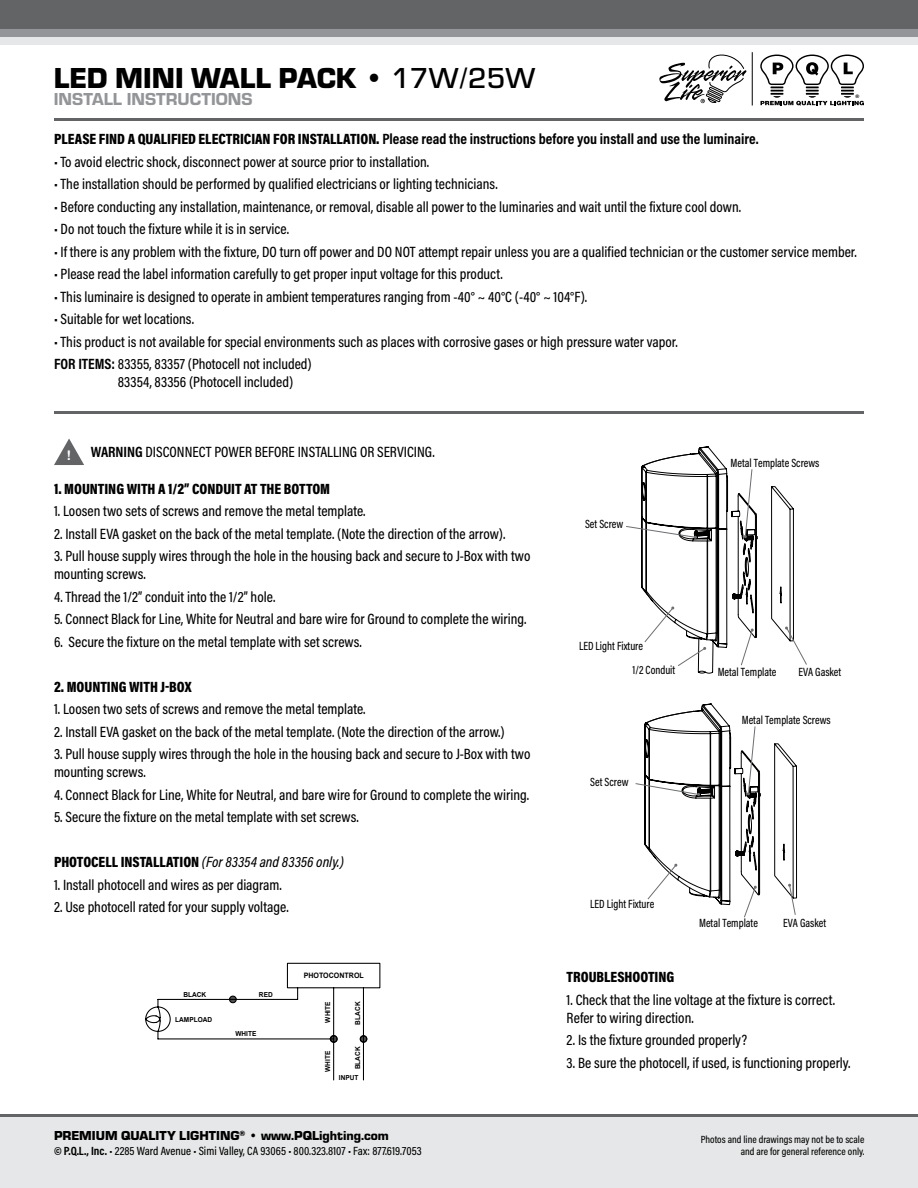
<style>
.page{position:relative;width:918px;height:1188px;background:#fff}
.page>*{position:absolute;margin:0;border:0;box-sizing:border-box;transform-origin:0 0}
.t1{font:900 30px "Eurostile";color:#000}
.t2{font:18px "Eurostile Hea";color:#939598}
.t3{font:500 15px/18px "Acumin Pro Cond";color:#000}
.t4{font:700 15px "Acumin Pro Cond";color:#000}
.t5{font:900 15px "Acumin Pro Cond";color:#000}
.t6{font:italic 500 15px "Acumin Pro Cond";letter-spacing:.005em;color:#000}
.t7{font:900 13.5px "Eurostile";color:#000}
.t8{font:700 13.2px "Helvetica";color:#fff}
.t9{font:500 12px/23.9px "Acumin Pro Cond";color:#000;scale:.93 1}
.t10{font:500 12px "Acumin Pro Cond";color:#000}
.t11{font:500 10.5px "Acumin Pro Cond";color:#000}
.t12{font:700 7.5px "Arial";color:#000;scale:.95 1}
.t13{font:700 6.9px "Arial";color:#000;scale:.95 1}
.t14{font:700 4.8px "Helvetica";color:#000;scale:1.07 1}
.s1{font-weight:500}
.s2{font-family:"Acumin Pro Cond";font-weight:500}
.s3{font-weight:900}
.s4{font-weight:700}
.s5{font-weight:900;font-style:normal}
</style>
<div class="page">
<svg style="left:659px;top:54px;width:87px;height:49px"></svg>
<hr style="left:752px;top:52px;width:1px;height:54px;background:#000">
<div style="left:0;top:1115px;width:918px;height:73px;background:#e6e7e8"></div>
<hr style="left:0;top:1114px;width:918px;height:3px;background:#636466">
<div style="left:0;top:27px;width:918px;height:18px;background:#e6e7e8"></div>
<div style="left:0;top:20px;width:918px;height:17px;background:#939598"></div>
<div style="left:0;top:0;width:918px;height:28px;background:#636466"></div>
<hr style="left:54px;top:118px;width:810px;height:3px;background:#636466">
<svg style="left:760px;top:55px;width:104px;height:51px"></svg>
<svg style="left:54px;top:438px;width:30px;height:27px"></svg>
<hr style="left:54px;top:412px;width:810px;height:2px;background:#636466">
<svg style="left:145px;top:962px;width:236px;height:119px"></svg>
<svg style="left:635px;top:703px;width:163px;height:215px"></svg>
<svg style="left:626px;top:446px;width:181px;height:228px"></svg>
<h1 class="t1" style="left:54px;top:57px;width:483px">LED MINI WALL PACK <span class="s1">• 17W</span><span class="s2">/</span><span class="s1">25W</span></h1>
<p class="t2" style="left:54px;top:86px;width:200px">INSTALL INSTRUCTIONS</p>
<p class="t14" style="left:856px;top:92px;width:5px">®</p>
<p class="t4" style="left:54px;top:129px;width:706px"><span class="s3">PLEASE FIND A QUALIFIED ELECTRICIAN FOR INSTALLATION.</span> Please read the instructions before you install and use the luminaire.</p>
<p class="t3" style="left:54px;top:152px;width:377px">• To avoid electric shock, disconnect power at source prior to installation.</p>
<p class="t3" style="left:54px;top:175px;width:445px">• The installation should be performed by qualified electricians or lighting technicians.</p>
<p class="t3" style="left:54px;top:197px;width:689px">• Before conducting any installation, maintenance, or removal, disable all power to the luminaries and wait until the fixture cool down.</p>
<p class="t3" style="left:54px;top:220px;width:237px">• Do not touch the fixture while it is in service.</p>
<p class="t3" style="left:54px;top:242px;width:804px">• If there is any problem with the fixture, DO turn off power and DO NOT attempt repair unless you are a qualified technician or the customer service member.</p>
<p class="t3" style="left:54px;top:265px;width:450px">• Please read the label information carefully to get proper input voltage for this product.</p>
<p class="t3" style="left:54px;top:287px;width:535px">• This luminaire is designed to operate in ambient temperatures ranging from -40° ~ 40°C (-40° ~ 104°F).</p>
<p class="t3" style="left:54px;top:310px;width:142px">• Suitable for wet locations.</p>
<p class="t3" style="left:54px;top:332px;width:625px">• This product is not available for special environments such as places with corrosive gases or high pressure water vapor.</p>
<p class="t3" style="left:54px;top:355px;width:259px"><span class="s4">FOR ITEMS:</span> 83355, 83357 (Photocell not included)</p>
<p class="t3" style="left:118px;top:373px;width:177px">83354, 83356 (Photocell included)</p>
<p class="t8" style="left:66px;top:444px;width:6px">!</p>
<p class="t3" style="left:91px;top:443px;width:345px"><span class="s4">WARNING</span> DISCONNECT POWER BEFORE INSTALLING OR SERVICING.</p>
<p class="t5" style="left:54px;top:479px;width:278px">1. MOUNTING WITH A 1/2” CONDUIT AT THE BOTTOM</p>
<p class="t3" style="left:54px;top:502px;width:313px">1. Loosen two sets of screws and remove the metal template.</p>
<p class="t3" style="left:54px;top:524px;width:453px">2. Install EVA gasket on the back of the metal template. (Note the direction of the arrow).</p>
<p class="t3" style="left:54px;top:547px;width:478px">3. Pull house supply wires through the hole in the housing back and secure to J-Box with two mounting screws.</p>
<p class="t3" style="left:54px;top:587px;width:223px">4. Thread the 1/2” conduit into the 1/2” hole.</p>
<p class="t3" style="left:54px;top:610px;width:474px">5. Connect Black for Line, White for Neutral and bare wire for Ground to complete the wiring.</p>
<p class="t3" style="left:54px;top:632px;width:309px">6. Secure the fixture on the metal template with set screws.</p>
<p class="t5" style="left:54px;top:677px;width:139px">2. MOUNTING WITH J-BOX</p>
<p class="t3" style="left:54px;top:700px;width:313px">1. Loosen two sets of screws and remove the metal template.</p>
<p class="t3" style="left:54px;top:722px;width:452px">2. Install EVA gasket on the back of the metal template. (Note the direction of the arrow.)</p>
<p class="t3" style="left:54px;top:745px;width:478px">3. Pull house supply wires through the hole in the housing back and secure to J-Box with two mounting screws.</p>
<p class="t3" style="left:54px;top:785px;width:477px">4. Connect Black for Line, White for Neutral, and bare wire for Ground to complete the wiring.</p>
<p class="t3" style="left:54px;top:808px;width:306px">5. Secure the fixture on the metal template with set screws.</p>
<p class="t6" style="left:54px;top:853px;width:291px"><span class="s5">PHOTOCELL INSTALLATION</span> (For 83354 and 83356 only.)</p>
<p class="t3" style="left:54px;top:875px;width:229px">1. Install photocell and wires as per diagram.</p>
<p class="t3" style="left:54px;top:898px;width:236px">2. Use photocell rated for your supply voltage.</p>
<p class="t13" style="left:183px;top:990px;width:26px">BLACK</p>
<p class="t13" style="left:175px;top:1015px;width:40px">LAMPLOAD</p>
<p class="t13" style="left:259px;top:990px;width:16px">RED</p>
<p class="t13" style="left:235px;top:1029px;width:24px">WHITE</p>
<p class="t12" style="left:304px;top:972px;width:65px">PHOTOCONTROL</p>
<p class="t13" style="left:324px;top:1023px;width:24px;rotate:-90deg">WHITE</p>
<p class="t13" style="left:324px;top:1072px;width:24px;rotate:-90deg">WHITE</p>
<p class="t13" style="left:354px;top:1025px;width:26px;rotate:-90deg">BLACK</p>
<p class="t13" style="left:354px;top:1069px;width:26px;rotate:-90deg">BLACK</p>
<p class="t13" style="left:339px;top:1074px;width:22px">INPUT</p>
<p class="t9" style="left:585px;top:512px;width:43px">Set Screw</p>
<p class="t9" style="left:731px;top:450px;width:97px">Metal Template Screws</p>
<p class="t9" style="left:633px;top:634px;width:47px;text-indent:-54px">LED Light Fixture<br>1/2 Conduit</p>
<p class="t9" style="left:590px;top:769px;width:43px">Set Screw</p>
<p class="t9" style="left:718px;top:659px;width:65px">Metal Template</p>
<p class="t9" style="left:798px;top:659px;width:48px">EVA Gasket</p>
<p class="t9" style="left:742px;top:708px;width:97px">Metal Template Screws</p>
<p class="t9" style="left:590px;top:891px;width:70px">LED Light Fixture</p>
<p class="t9" style="left:699px;top:911px;width:65px">Metal Template</p>
<p class="t9" style="left:783px;top:911px;width:48px">EVA Gasket</p>
<p class="t5" style="left:567px;top:967px;width:109px">TROUBLESHOOTING</p>
<p class="t3" style="left:567px;top:990px;width:270px">1. Check that the line voltage at the fixture is correct.<br>Refer to wiring direction.</p>
<p class="t3" style="left:567px;top:1031px;width:182px">2. Is the fixture grounded properly?</p>
<p class="t3" style="left:567px;top:1053px;width:285px">3. Be sure the photocell, if used, is functioning properly.</p>
<p class="t7" style="left:54px;top:1126px;width:336px">PREMIUM QUALITY LIGHTING<sup>®</sup> <span class="s4">•</span> www.PQLighting.com</p>
<p class="t11" style="left:701px;top:1132px;width:165px">Photos and line drawings may not be to scale</p>
<p class="t10" style="left:54px;top:1143px;width:369px"><span class="s4">© P.Q.L., Inc.</span> • 2285 Ward Avenue • Simi Valley, CA 93065 • 800.323.8107 • Fax: 877.619.7053</p>
<p class="t11" style="left:741px;top:1144px;width:125px">and are for general reference only.</p>
</div>
